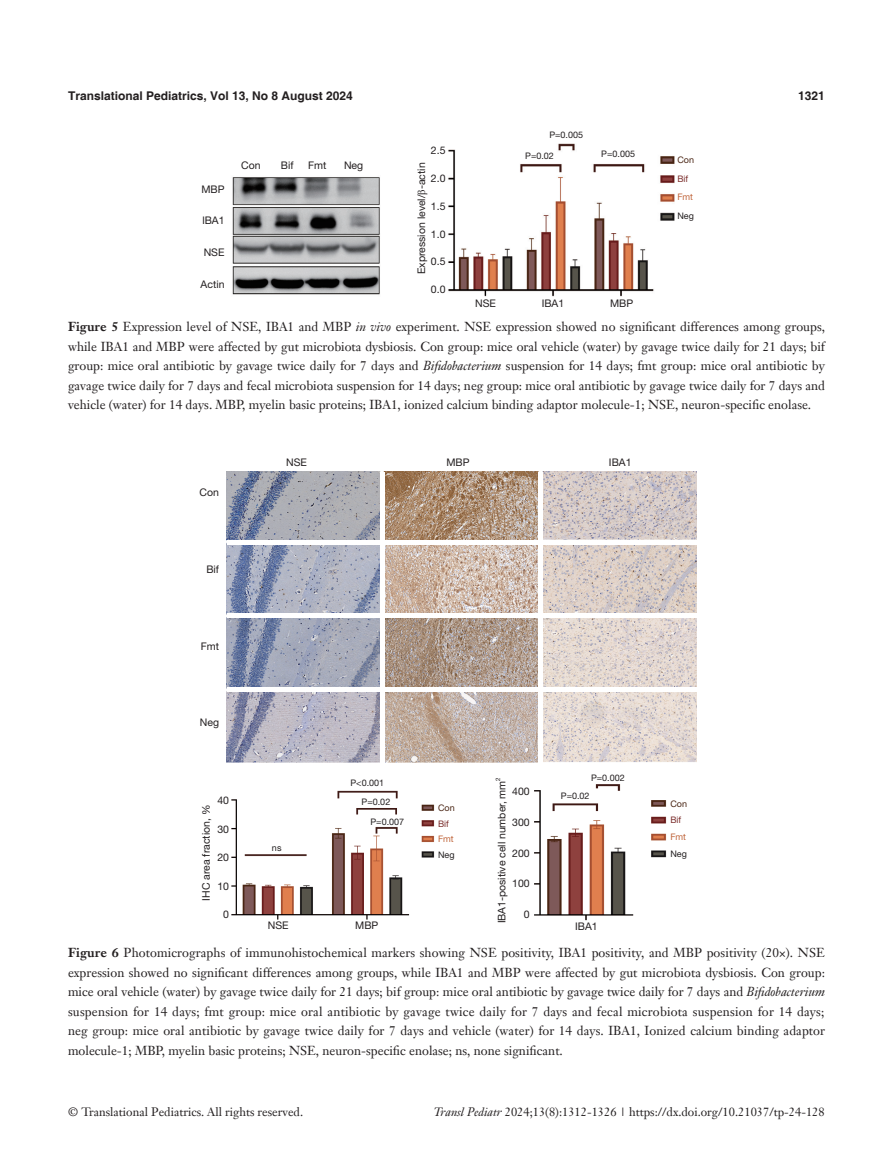
<style>
.page{position:relative;width:893px;height:1170px;background:#fff}
.page>*{position:absolute;margin:0;border:0;box-sizing:border-box;transform-origin:0 0}
.二级标题下沉{font:12.75px/19.5px "Janson Text LT";color:#231f20;text-align:justify}
.t1{font:12px "Janson Text LT";color:#231f20}
.t2{font:700 12px "Helvetica";color:#231f20}
.二级标题下沉-2{font:10.5px "Helvetica Neue LT Pro";color:#231f20}
.二级标题下沉-3{font:9px "Helvetica Neue LT Pro";color:#231f20}
.二级标题下沉-4{font:9px/18.6px "Helvetica Neue LT Pro";color:#492514}
.二级标题下沉-5{font:6.15px "Helvetica Neue LT Pro";color:#231f20}
.s1{font-family:"Times New Roman"}
.s2{color:#7b2e2c}
.s3{color:#c0653b}
.s4{color:#231f20}
.s5{font-weight:700}
.s6{font-style:italic}
</style>
<div class="page">
<img style="left:232px;top:143px;width:443px;height:154px">
<img style="left:227px;top:472px;width:469px;height:290px">
<div style="left:380px;top:472px;width:5px;height:290px;background:#fff"></div>
<hr style="left:538px;top:472px;width:4px;height:290px;background:#fff">
<div style="left:227px;top:539px;width:469px;height:5px;background:#fff"></div>
<div style="left:227px;top:613px;width:469px;height:5px;background:#fff"></div>
<div style="left:227px;top:686px;width:469px;height:5px;background:#fff"></div>
<img style="left:231px;top:790px;width:204px;height:130px">
<img style="left:534px;top:784px;width:133px;height:137px">
<p class="t2" style="left:68px;top:88px;width:286px">Translational Pediatrics, Vol 13, No 8 August 2024</p>
<p class="t2" style="left:798px;top:88px;width:28px">1321</p>
<p class="二级标题下沉-2" style="left:201px;top:182px;width:25px">MBP</p>
<p class="二级标题下沉-2" style="left:202px;top:214px;width:24px">lBA1</p>
<p class="二级标题下沉-2" style="left:204px;top:246px;width:22px">NSE</p>
<p class="二级标题下沉-2" style="left:201px;top:277px;width:25px">Actin</p>
<p class="二级标题下沉-2" style="left:241px;top:158px;width:21px">Con</p>
<p class="二级标题下沉-2" style="left:281px;top:158px;width:14px">Bif</p>
<p class="二级标题下沉-2" style="left:308px;top:158px;width:20px">Fmt</p>
<p class="二级标题下沉-2" style="left:344px;top:158px;width:21px">Neg</p>
<p class="二级标题下沉-2" style="left:431px;top:144px;width:16px">2.5</p>
<p class="二级标题下沉-2" style="left:431px;top:172px;width:16px">2.0</p>
<p class="二级标题下沉-2" style="left:431px;top:199px;width:16px">1.5</p>
<p class="二级标题下沉-2" style="left:431px;top:227px;width:16px">1.0</p>
<p class="二级标题下沉-2" style="left:431px;top:255px;width:16px">0.5</p>
<p class="二级标题下沉-2" style="left:431px;top:283px;width:16px">0.0</p>
<p class="二级标题下沉-2" style="left:415px;top:274px;width:113px;rotate:-90deg">Expression level/<span class="s1">β</span>-actin</p>
<p class="二级标题下沉-3" style="left:549px;top:129px;width:35px">P=0.005</p>
<p class="二级标题下沉-3" style="left:525px;top:150px;width:30px">P=0.02</p>
<p class="二级标题下沉-3" style="left:601px;top:149px;width:35px">P=0.005</p>
<p class="二级标题下沉-2" style="left:475px;top:297px;width:22px">NSE</p>
<p class="二级标题下沉-2" style="left:542px;top:297px;width:24px">IBA1</p>
<p class="二级标题下沉-2" style="left:610px;top:297px;width:25px">MBP</p>
<p class="二级标题下沉-4" style="left:677px;top:150px;width:18px">Con<br><span class="s2">Bif<br></span><span class="s3">Fmt<br></span><span class="s4">Neg</span></p>
<p class="二级标题下沉" style="left:68px;top:317px;width:758px"><span class="s5">Figure 5</span> Expression level of NSE, IBA1 and MBP <span class="s6">in vivo</span> experiment. NSE expression showed no significant differences among groups, while IBA1 and MBP were affected by gut microbiota dysbiosis. Con group: mice oral vehicle (water) by gavage twice daily for 21 days; bif group: mice oral antibiotic by gavage twice daily for 7 days and <span class="s6">Bifidobacterium</span> suspension for 14 days; fmt group: mice oral antibiotic by gavage twice daily for 7 days and fecal microbiota suspension for 14 days; neg group: mice oral antibiotic by gavage twice daily for 7 days and vehicle (water) for 14 days. MBP, myelin basic proteins; IBA1, ionized calcium binding adaptor molecule-1; NSE, neuron-specific enolase.</p>
<p class="二级标题下沉-2" style="left:200px;top:486px;width:21px">Con</p>
<p class="二级标题下沉-2" style="left:206px;top:562px;width:14px">Bif</p>
<p class="二级标题下沉-2" style="left:201px;top:639px;width:20px">Fmt</p>
<p class="二级标题下沉-2" style="left:200px;top:716px;width:21px">Neg</p>
<p class="二级标题下沉-2" style="left:217px;top:793px;width:13px">40</p>
<p class="二级标题下沉-2" style="left:217px;top:822px;width:13px">30</p>
<p class="二级标题下沉-2" style="left:217px;top:850px;width:13px">20</p>
<p class="二级标题下沉-2" style="left:217px;top:879px;width:13px">10</p>
<p class="二级标题下沉-2" style="left:223px;top:908px;width:7px">0</p>
<p class="二级标题下沉-2" style="left:200px;top:900px;width:97px;rotate:-90deg">IHC area fraction, %</p>
<p class="二级标题下沉-2" style="left:286px;top:456px;width:22px">NSE</p>
<p class="二级标题下沉-2" style="left:446px;top:456px;width:25px">MBP</p>
<p class="二级标题下沉-2" style="left:609px;top:456px;width:24px">IBA1</p>
<p class="二级标题下沉-3" style="left:272px;top:842px;width:11px">ns</p>
<p class="二级标题下沉-3" style="left:350px;top:777px;width:35px">P&lt;0.001</p>
<p class="二级标题下沉-3" style="left:362px;top:795px;width:30px">P=0.02</p>
<p class="二级标题下沉-3" style="left:370px;top:816px;width:35px">P=0.007</p>
<p class="二级标题下沉-2" style="left:268px;top:918px;width:22px">NSE</p>
<p class="二级标题下沉-2" style="left:355px;top:918px;width:25px">MBP</p>
<p class="二级标题下沉-4" style="left:438px;top:800px;width:18px;line-height:15.5px">Con<br><span class="s2">Bif<br></span><span class="s3">Fmt<br></span><span class="s4">Neg</span></p>
<p class="二级标题下沉-5" style="left:494px;top:780px;width:5px;rotate:-90deg">2</p>
<p class="二级标题下沉-2" style="left:495px;top:923px;width:144px;rotate:-90deg">IBA1-positive cell number, mm</p>
<p class="二级标题下沉-2" style="left:512px;top:784px;width:19px">400</p>
<p class="二级标题下沉-2" style="left:512px;top:815px;width:19px">300</p>
<p class="二级标题下沉-2" style="left:512px;top:846px;width:19px">200</p>
<p class="二级标题下沉-2" style="left:512px;top:877px;width:19px">100</p>
<p class="二级标题下沉-2" style="left:524px;top:908px;width:7px">0</p>
<p class="二级标题下沉-3" style="left:591px;top:772px;width:35px">P=0.002</p>
<p class="二级标题下沉-3" style="left:561px;top:790px;width:30px">P=0.02</p>
<p class="二级标题下沉-2" style="left:575px;top:919px;width:24px">IBA1</p>
<p class="二级标题下沉-4" style="left:670px;top:795px;width:18px;line-height:16.6px">Con<br><span class="s2">Bif<br></span><span class="s3">Fmt<br></span><span class="s4">Neg</span></p>
<p class="二级标题下沉" style="left:68px;top:942px;width:759px"><span class="s5">Figure 6</span> Photomicrographs of immunohistochemical markers showing NSE positivity, IBA1 positivity, and MBP positivity (20×). NSE expression showed no significant differences among groups, while IBA1 and MBP were affected by gut microbiota dysbiosis. Con group: mice oral vehicle (water) by gavage twice daily for 21 days; bif group: mice oral antibiotic by gavage twice daily for 7 days and <span class="s6">Bifidobacterium </span>suspension for 14 days; fmt group: mice oral antibiotic by gavage twice daily for 7 days and fecal microbiota suspension for 14 days; neg group: mice oral antibiotic by gavage twice daily for 7 days and vehicle (water) for 14 days. IBA1, Ionized calcium binding adaptor molecule-1; MBP, myelin basic proteins; NSE, neuron-specific enolase; ns, none significant.</p>
<p class="t1" style="left:68px;top:1104px;width:236px">© Translational Pediatrics. All rights reserved.</p>
<p class="t1" style="left:434px;top:1104px;width:392px"><span class="s6">Transl Pediatr</span> 2024;13(8):1312-1326 | https://dx.doi.org/10.21037/tp-24-128</p>
</div>
